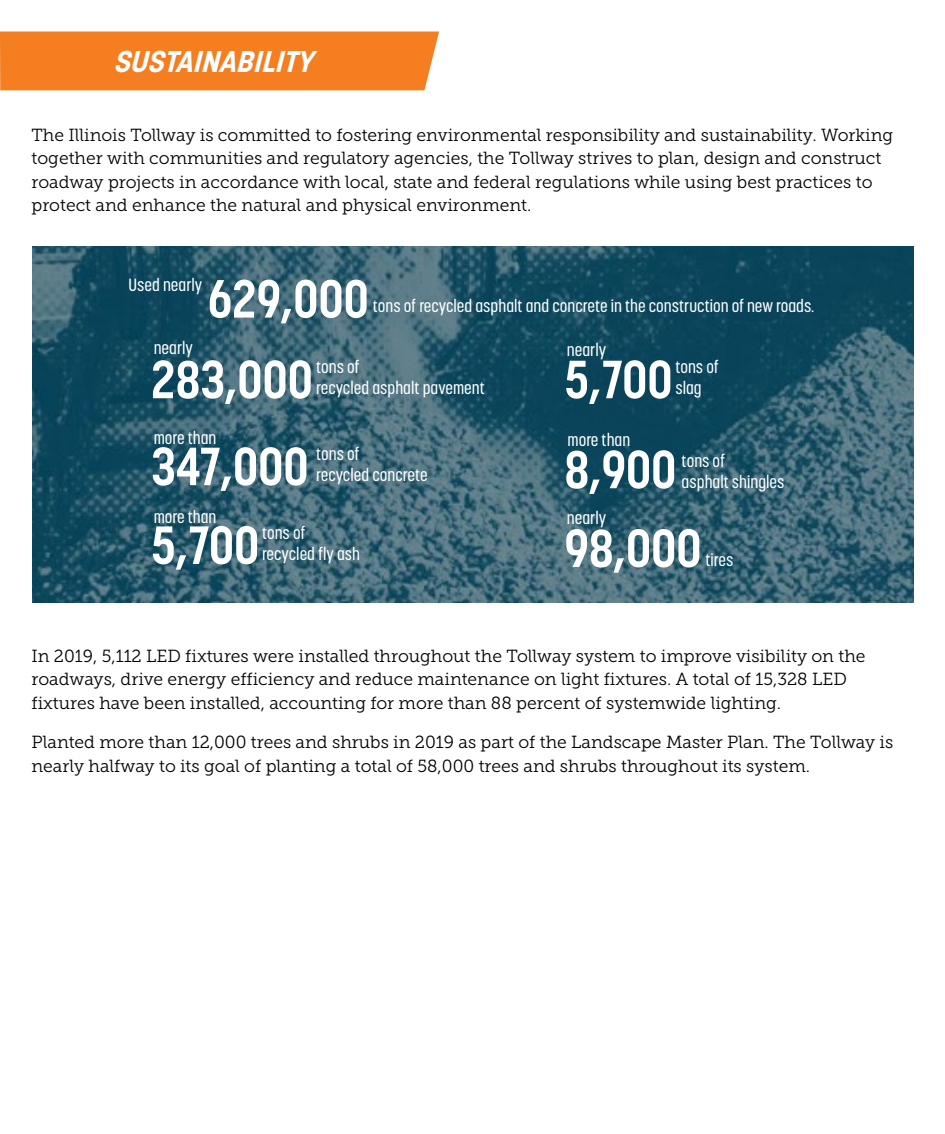
<style>
.page{position:relative;width:945px;height:1134px;background:#fff}
.page>*{position:absolute;margin:0;border:0;box-sizing:border-box;transform-origin:0 0}
.t1{font:700 53.2px "Korolev Condensed";color:#fff}
.t2{font:italic 700 29.75px "Korolev";color:#fff}
.t3{font:17.5px/23.4px "Museo Slab 300";color:#000}
.t4{font:500 17.5px/21px "Korolev Condensed";color:#fff}
</style>
<div class="page">
<div style="left:0;top:31px;width:439px;height:59px;background:#f57e20"></div>
<img style="left:33px;top:247px;width:881px;height:355px">
<h2 class="t2" style="left:114px;top:43px;width:210px">SUSTAINABILITY</h2>
<p class="t3" style="left:32px;top:123px;width:863px">The Illinois Tollway is committed to fostering environmental responsibility and sustainability. Working together with communities and regulatory agencies, the Tollway strives to plan, design and construct roadway projects in accordance with local, state and federal regulations while using best practices to protect and enhance the natural and physical environment.</p>
<p class="t4" style="left:129px;top:275px;width:75px">Used nearly</p>
<h1 class="t1" style="left:208px;top:267px;width:162px">629,000</h1>
<p class="t4" style="left:373px;top:295px;width:443px">tons of recycled asphalt and concrete in the construction of new roads.</p>
<p class="t4" style="left:154px;top:338px;width:41px">nearly</p>
<h1 class="t1" style="left:151px;top:348px;width:163px">283,000</h1>
<p class="t4" style="left:316px;top:357px;width:170px">tons of<br>recycled asphalt pavement</p>
<p class="t4" style="left:154px;top:428px;width:64px">more than</p>
<h1 class="t1" style="left:151px;top:435px;width:159px">347,000</h1>
<p class="t4" style="left:154px;top:506px;width:64px">more than</p>
<p class="t4" style="left:316px;top:443px;width:113px">tons of<br>recycled concrete</p>
<p class="t4" style="left:262px;top:522px;width:100px">tons of recycled fly ash</p>
<h1 class="t1" style="left:151px;top:514px;width:110px">5,700</h1>
<p class="t4" style="left:567px;top:339px;width:41px">nearly</p>
<p class="t4" style="left:675px;top:357px;width:45px">tons of slag</p>
<h1 class="t1" style="left:564px;top:348px;width:110px">5,700</h1>
<p class="t4" style="left:568px;top:429px;width:64px">more than</p>
<h1 class="t1" style="left:564px;top:438px;width:113px">8,900</h1>
<p class="t4" style="left:682px;top:450px;width:104px">tons of<br>asphalt shingles</p>
<h1 class="t1" style="left:564px;top:517px;width:138px">98,000</h1>
<p class="t4" style="left:567px;top:508px;width:41px">nearly</p>
<p class="t4" style="left:706px;top:549px;width:29px">tires</p>
<p class="t3" style="left:32px;top:644px;width:836px">In 2019, 5,112 LED fixtures were installed throughout the Tollway system to improve visibility on the roadways, drive energy efficiency and reduce maintenance on light fixtures. A total of 15,328 LED fixtures have been installed, accounting for more than 88 percent of systemwide lighting.</p>
<p class="t3" style="left:32px;top:731px;width:863px">Planted more than 12,000 trees and shrubs in 2019 as part of the Landscape Master Plan. The Tollway is nearly halfway to its goal of planting a total of 58,000 trees and shrubs throughout its system.</p>
</div>
